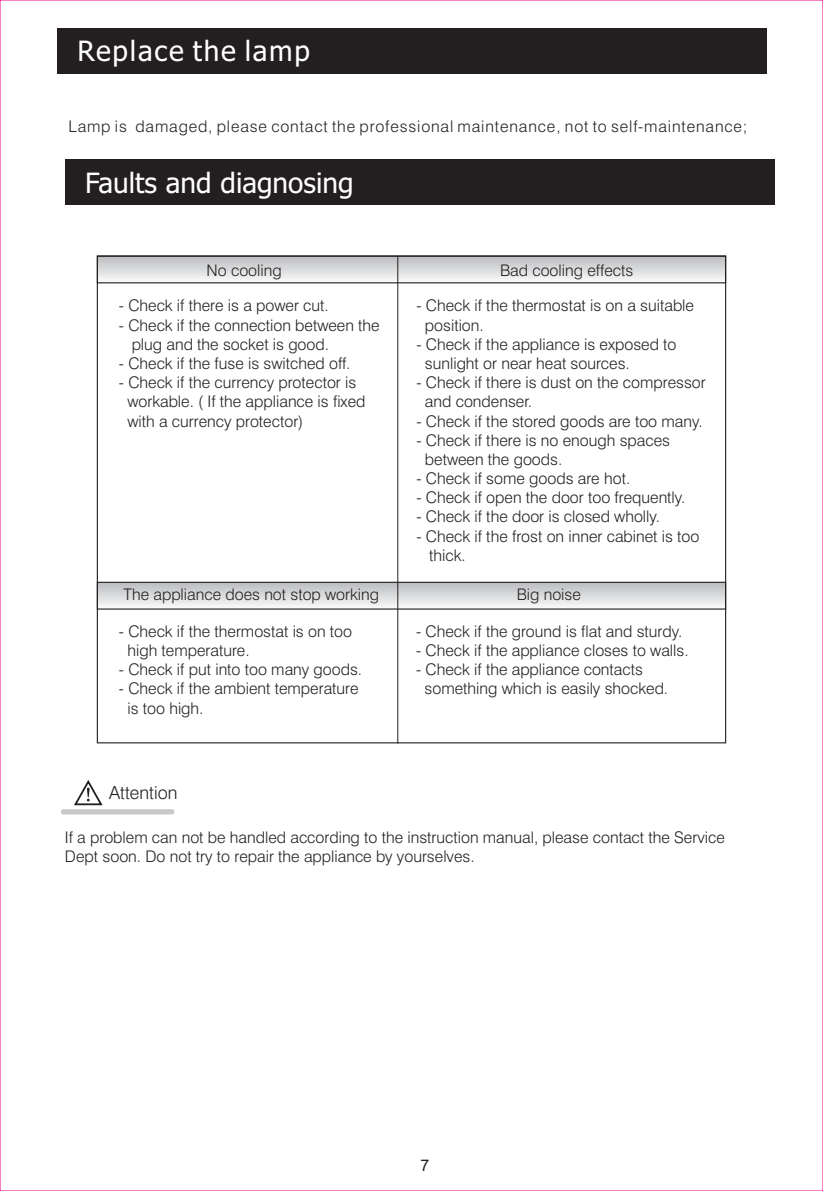
<style>
.page{position:relative;width:823px;height:1191px;background:#fff}
.page>*{position:absolute;margin:0;border:0;box-sizing:border-box;transform-origin:0 0}
.t1{font:28px "Tahoma";color:#fff}
.t2{font:28px "Tahoma";letter-spacing:.06em;color:#fff}
.t3{font:300 18px "Swiss 721 BT";color:#231f20}
.t4{font:300 16px/19.2px "Swiss 721 BT";color:#231f20}
.t5{font:300 16px "Swiss 721 BT";letter-spacing:.055em;color:#231f20}
.t6{font:16px "Arial";color:#231f20}
</style>
<div class="page">
<div style="left:65px;top:160px;width:709px;height:45px;background:#231f20"></div>
<svg style="left:99px;top:257px;width:624px;height:24px"></svg>
<div style="left:97px;top:255px;width:628px;height:28px;border:1px solid #231f20"></div>
<svg style="left:99px;top:584px;width:624px;height:23px;background:#dadadc"></svg>
<div style="left:97px;top:582px;width:628px;height:27px;border:1px solid #231f20"></div>
<hr style="left:397px;top:256px;width:1px;height:487px;background:#231f20">
<div style="left:61px;top:809px;width:113px;height:5px;background:#c7c8ca;border-radius:3px"></div>
<svg style="left:74px;top:780px;width:29px;height:26px"></svg>
<div style="left:58px;top:29px;width:708px;height:45px;background:#231f20"></div>
<h1 class="t2" style="left:77px;top:40px;width:234px">Replace the lamp</h1>
<p class="t5" style="left:68px;top:119px;width:680px">Lamp is damaged, please contact the professional maintenance, not to self-maintenance;</p>
<h1 class="t1" style="left:85px;top:171px;width:270px">Faults and diagnosing</h1>
<p class="t4" style="left:206px;top:262px;width:77px">No cooling</p>
<p class="t4" style="left:119px;top:298px;width:211px">- Check if there is a power cut.</p>
<p class="t4" style="left:132px;top:317px;width:249px;text-indent:-13px">- Check if the connection between the plug and the socket is good.</p>
<p class="t4" style="left:119px;top:355px;width:233px">- Check if the fuse is switched off.</p>
<p class="t4" style="left:127px;top:374px;width:239px;text-indent:-9px">- Check if the currency protector is workable. ( If the appliance is fixed with a currency protector)</p>
<p class="t4" style="left:123px;top:586px;width:257px">The appliance does not stop working</p>
<p class="t4" style="left:127px;top:623px;width:226px;text-indent:-9px">- Check if the thermostat is on too high temperature.</p>
<p class="t4" style="left:119px;top:661px;width:245px">- Check if put into too many goods.</p>
<p class="t4" style="left:127px;top:680px;width:232px;text-indent:-9px">- Check if the ambient temperature is too high.</p>
<p class="t4" style="left:499px;top:262px;width:135px">Bad cooling effects</p>
<p class="t4" style="left:424px;top:298px;width:270px;text-indent:-9px">- Check if the thermostat is on a suitable position.</p>
<p class="t4" style="left:424px;top:336px;width:253px;text-indent:-9px">- Check if the appliance is exposed to sunlight or near heat sources.</p>
<p class="t4" style="left:424px;top:374px;width:282px;text-indent:-9px">- Check if there is dust on the compressor and condenser.</p>
<p class="t4" style="left:416px;top:413px;width:287px">- Check if the stored goods are too many.</p>
<p class="t4" style="left:424px;top:432px;width:246px;text-indent:-9px">- Check if there is no enough spaces between the goods.</p>
<p class="t4" style="left:416px;top:470px;width:215px">- Check if some goods are hot.</p>
<p class="t4" style="left:416px;top:489px;width:270px">- Check if open the door too frequently.</p>
<p class="t4" style="left:416px;top:508px;width:245px">- Check if the door is closed wholly.</p>
<p class="t4" style="left:429px;top:528px;width:271px;text-indent:-13px">- Check if the frost on inner cabinet is too thick.</p>
<p class="t4" style="left:516px;top:586px;width:66px">Big noise</p>
<p class="t4" style="left:416px;top:623px;width:267px">- Check if the ground is flat and sturdy.</p>
<p class="t4" style="left:416px;top:642px;width:274px">- Check if the appliance closes to walls.</p>
<p class="t4" style="left:424px;top:661px;width:245px;text-indent:-9px">- Check if the appliance contacts something which is easily shocked.</p>
<p class="t3" style="left:109px;top:785px;width:70px">Attention</p>
<p class="t4" style="left:65px;top:829px;width:661px">If a problem can not be handled according to the instruction manual, please contact the Service<br>Dept soon. Do not try to repair the appliance by yourselves.</p>
<p class="t6" style="left:420px;top:1159px;width:10px">7</p>
</div>
